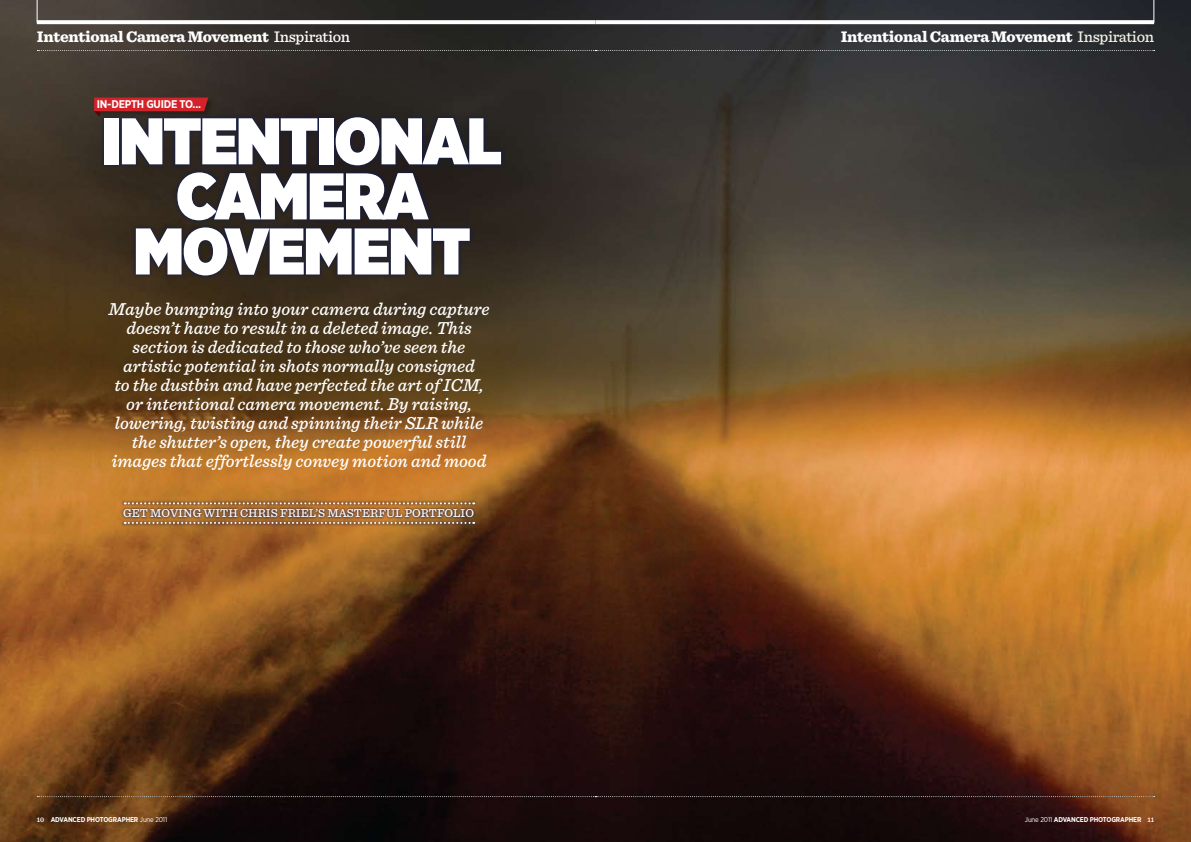
<style>
.page{position:relative;width:1191px;height:842px;background:#fff}
.page>*{position:absolute;margin:0;border:0;box-sizing:border-box;transform-origin:0 0}
.t1{font:900 65.8px/55.1px "Gotham Narrow";letter-spacing:-.02em;color:#fff;text-align:center}
.t2{font:italic 500 18px/19px "Sentinel";color:#fff;text-align:center}
.t3{font:900 16px "Sentinel";letter-spacing:-.02em;color:#fff}
.t4{font:500 12px "Sentinel";color:#fff}
.t5{font:700 11.1px "Gotham Narrow";color:#fff}
.t6{font:700 7px "Gotham Narrow";letter-spacing:-.02em;color:#fff}
.s1{font-weight:500}
.s2{font-weight:500;color:#f2f0e6}
.s3{font-family:"Sentinel";font-weight:600}
.s4{font-weight:400}
</style>
<div class="page">
<img style="left:0;top:0;width:1191px;height:842px">
<svg style="left:37px;top:796px;width:1117px;height:1px"></svg>
<svg style="left:37px;top:20px;width:558px;height:4px"></svg>
<svg style="left:37px;top:0;width:1px;height:23px"></svg>
<svg style="left:37px;top:50px;width:1117px;height:1px"></svg>
<svg style="left:595px;top:20px;width:559px;height:4px"></svg>
<svg style="left:1153px;top:0;width:1px;height:23px"></svg>
<div style="left:99px;top:112px;width:555px;height:211px;background:#0c1b55;opacity:.75"></div>
<div style="left:120px;top:505px;width:416px;height:27px;background:#0c1b55;opacity:.75"></div>
<div style="left:94px;top:97px;width:124px;height:24px;background:#000;opacity:.25"></div>
<svg style="left:94px;top:98px;width:114px;height:19px;background:#9e2427"></svg>
<div style="left:120px;top:499px;width:368px;height:39px;background:#0c1b55;opacity:.75"></div>
<svg style="left:125px;top:522px;width:349px;height:2px"></svg>
<svg style="left:125px;top:502px;width:349px;height:2px"></svg>
<p class="t3" style="left:37px;top:24px;width:315px">Intentional Camera Movement <span class="s1">INSPIRATION</span></p>
<p class="t3" style="left:840px;top:24px;width:315px">Intentional Camera Movement <span class="s2">INSPIRATION</span></p>
<p class="t5" style="left:97px;top:97px;width:22px">IN-DEPTH</p>
<p class="t5" style="left:146px;top:97px;width:56px">GUIDE TO...</p>
<h1 class="t1" style="left:102px;top:113px;width:401px">INTENTIONAL<br>CAMERA<br>MOVEMENT</h1>
<p class="t2" style="left:108px;top:299px;width:382px">Maybe bumping into your camera during capture doesn’t have to result in a deleted image. This section is dedicated to those who’ve seen the artistic potential in shots normally consigned<br>to the dustbin and have perfected the art of ICM, or intentional camera movement. By raising, lowering, twisting and spinning their SLR while the shutter’s open, they create powerful still images that effortlessly convey motion and mood</p>
<p class="t4" style="left:123px;top:504px;width:352px">GET MOVING WITH CHRIS FRIEL’S MASTERFUL PORTFOLIO</p>
<p class="t6" style="left:37px;top:815px;width:132px"><span class="s3">10</span> ADVANCED PHOTOGRAPHER <span class="s4">June 2011</span></p>
<p class="t6" style="left:1025px;top:815px;width:131px"><span class="s4">June 2011</span> ADVANCED PHOTOGRAPHER <span class="s3">11</span></p>
</div>
